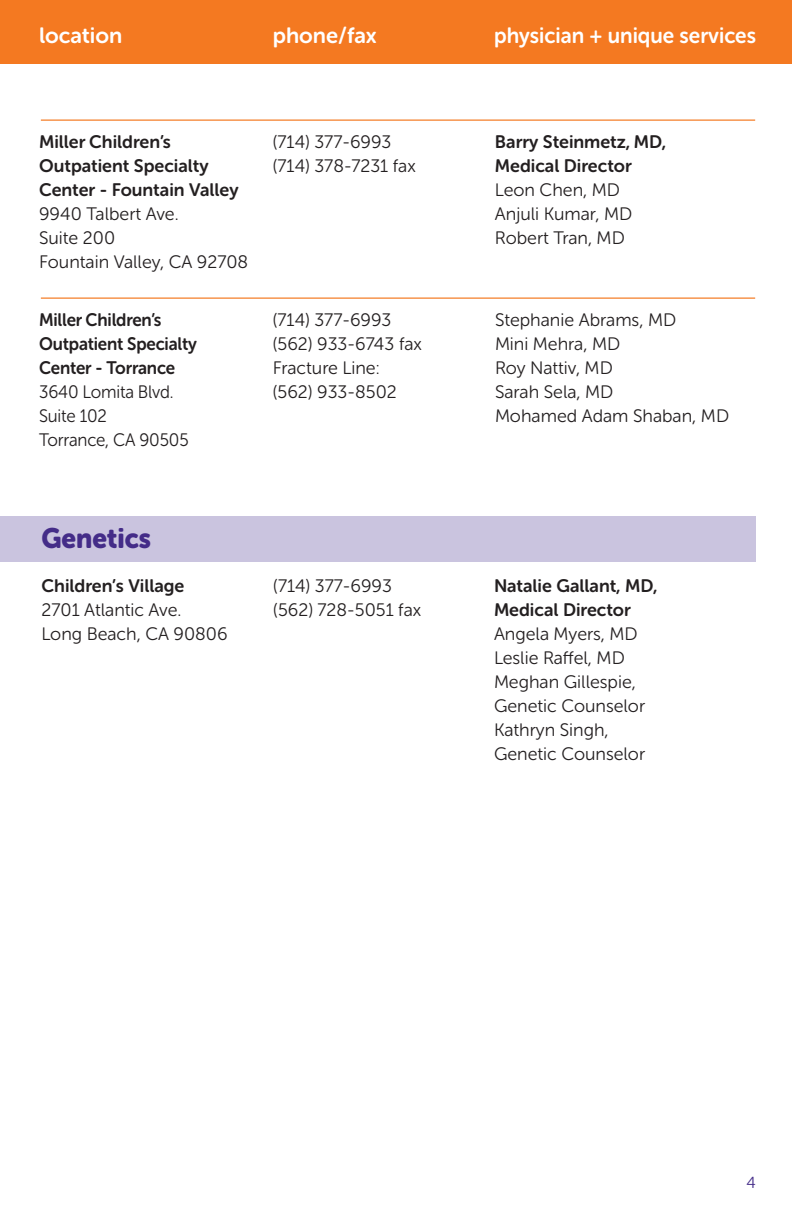
<style>
.page{position:relative;width:792px;height:1224px;background:#fff}
.page>*{position:absolute;margin:0;border:0;box-sizing:border-box;transform-origin:0 0}
.t1{font:28px "Museo Sans Rounded 900";color:#442c88;scale:.95 1}
.t2{font:22px "Museo Sans Rounded 700";color:#fff;scale:.95 1}
.t3{font:22px "Museo Sans Rounded 700";color:#fff}
.t4{font:18px/24px "Museo Sans Rounded 300";color:#231f20}
.t5{font:18px/24px "Museo Sans Rounded 700";color:#231f20}
.t6{font:18px/24px "Museo Sans Rounded 700";color:#231f20;scale:.95 1}
.t7{font:18px/24px "Museo Sans Rounded 300";color:#231f20;scale:.95 1}
.t8{font:16px "Museo Sans Rounded 300";color:#442c88}
</style>
<div class="page">
<div style="left:0;top:0;width:792px;height:63px;background:#f47921"></div>
<hr style="left:41px;top:120px;width:714px;height:1px;background:#f47921">
<hr style="left:41px;top:298px;width:714px;height:1px;background:#f47921">
<div style="left:0;top:516px;width:756px;height:45px;background:#cac4df"></div>
<p class="t3" style="left:39px;top:23px;width:85px">location</p>
<p class="t3" style="left:273px;top:23px;width:106px">phone/fax</p>
<p class="t2" style="left:494px;top:23px;width:277px">physician + unique services</p>
<p class="t5" style="left:39px;top:130px;width:201px">Miller Children’s<br>Outpatient Specialty<br>Center - Fountain Valley</p>
<p class="t4" style="left:39px;top:202px;width:211px">9940 Talbert Ave.<br>Suite 200<br>Fountain Valley, CA 92708</p>
<p class="t6" style="left:39px;top:308px;width:168px">Miller Children’s<br>Outpatient Specialty<br>Center - Torrance</p>
<p class="t7" style="left:39px;top:380px;width:159px">3640 Lomita Blvd.<br>Suite 102<br>Torrance, CA 90505</p>
<p class="t4" style="left:273px;top:130px;width:145px">(714) 377-6993 (714) 378-7231 fax</p>
<p class="t5" style="left:495px;top:130px;width:173px">Barry Steinmetz, MD,<br>Medical Director</p>
<p class="t4" style="left:495px;top:178px;width:139px">Leon Chen, MD<br>Anjuli Kumar, MD<br>Robert Tran, MD</p>
<p class="t4" style="left:273px;top:308px;width:151px">(714) 377-6993 (562) 933-6743 fax<br>Fracture Line: (562) 933-8502</p>
<p class="t4" style="left:495px;top:308px;width:236px">Stephanie Abrams, MD<br>Mini Mehra, MD<br>Roy Nattiv, MD<br>Sarah Sela, MD<br>Mohamed Adam Shaban, MD</p>
<h1 class="t1" style="left:42px;top:523px;width:117px">Genetics</h1>
<p class="t5" style="left:42px;top:573px;width:144px">Children’s Village</p>
<p class="t4" style="left:42px;top:598px;width:188px">2701 Atlantic Ave.<br>Long Beach, CA 90806</p>
<p class="t4" style="left:273px;top:574px;width:149px">(714) 377-6993 (562) 728-5051 fax</p>
<p class="t5" style="left:494px;top:573px;width:165px">Natalie Gallant, MD,<br>Medical Director</p>
<p class="t4" style="left:494px;top:622px;width:153px">Angela Myers, MD<br>Leslie Raffel, MD<br>Meghan Gillespie,<br>Genetic Counselor<br>Kathryn Singh,<br>Genetic Counselor</p>
<p class="t8" style="left:747px;top:1174px;width:11px">4</p>
</div>
